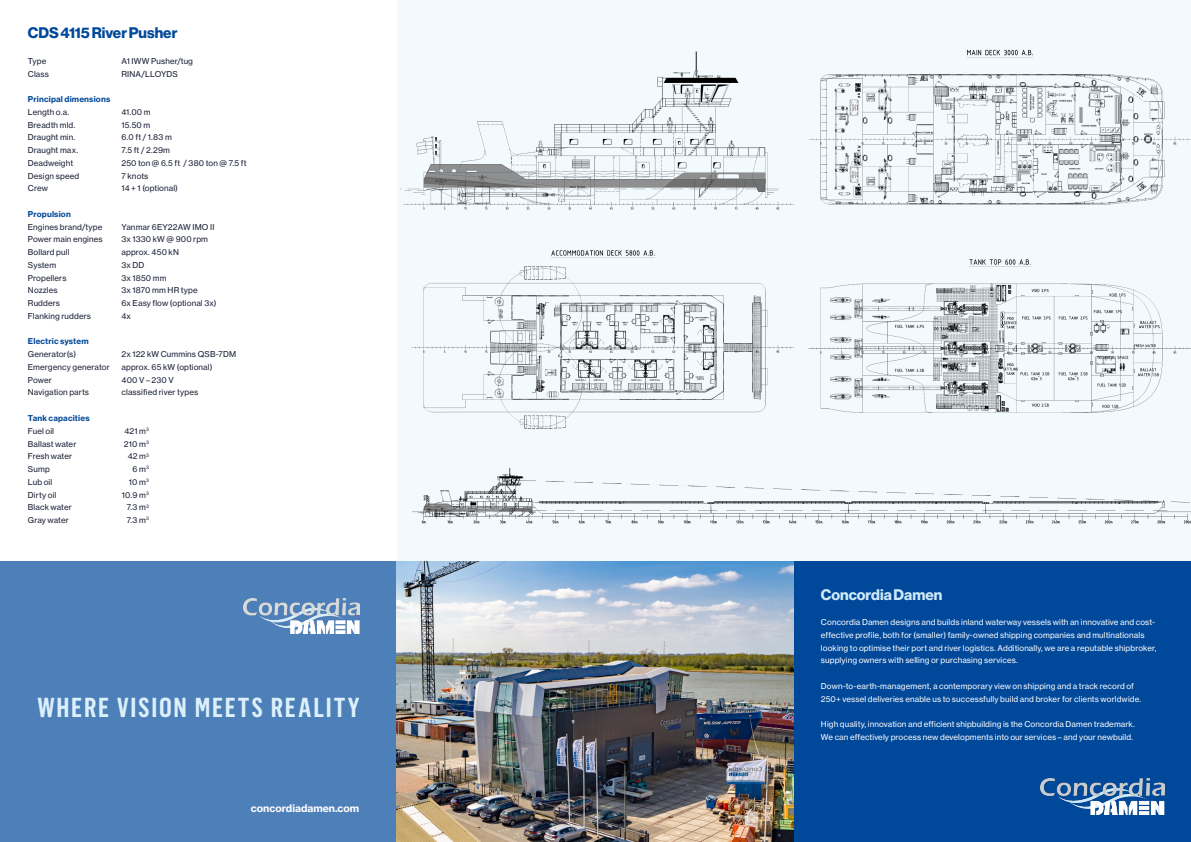
<style>
.page{position:relative;width:1191px;height:842px;background:#fff}
.page>*{position:absolute;margin:0;border:0;box-sizing:border-box;transform-origin:0 0}
.t1{font:600 27px "Flama Cond";letter-spacing:.065em;color:#ceeafa}
.BROCH_platte_tekst{font:15px "N Haas Grotesk DS Pro 75 Bd";color:#00489a}
.BROCH_platte_tekst-2{font:15px "N Haas Grotesk DS Pro 75 Bd";color:#ceeafa}
.t2{font:10.3px "N Haas Grotesk TX Pro 75 Bd";color:#fff}
.BROCH_platte_tekst-3{font:8px/12.8px "N Haas Grotesk TX Pro 55 Rg";letter-spacing:.015em;color:#fff}
.BROCH_platte_tekst-4{font:8px "N Haas Grotesk TX Pro 55 Rg";letter-spacing:.015em;color:#161c33}
.BROCH_platte_tekst-5{font:8px "N Haas Grotesk TX Pro 75 Bd";letter-spacing:.02em;color:#00489a}
.BROCH_platte_tekst-6{font:8px "N Haas Grotesk TX Pro 55 Rg";letter-spacing:-.005em;color:#161c33}
</style>
<div class="page">
<div style="left:0;top:561px;width:397px;height:281px;background:#4d7fb8"></div>
<img style="left:243px;top:599px;width:116px;height:34px">
<div style="left:397px;top:0;width:794px;height:561px;background:#f3fafe"></div>
<div style="left:794px;top:561px;width:397px;height:281px;background:#00489a"></div>
<img style="left:397px;top:561px;width:397px;height:281px">
<img style="left:1040px;top:778px;width:124px;height:37px">
<img style="left:400px;top:51px;width:394px;height:159px">
<img style="left:808px;top:259px;width:383px;height:154px">
<img style="left:808px;top:49px;width:383px;height:156px">
<img style="left:411px;top:250px;width:383px;height:179px">
<img style="left:412px;top:467px;width:779px;height:57px">
<p class="BROCH_platte_tekst" style="left:28px;top:24px;width:151px">CDS 4115 River Pusher</p>
<p class="BROCH_platte_tekst-4" style="left:28px;top:56px;width:20px">Type</p>
<p class="BROCH_platte_tekst-4" style="left:121px;top:56px;width:73px">A1 IWW Pusher/tug</p>
<p class="BROCH_platte_tekst-4" style="left:28px;top:69px;width:23px">Class</p>
<p class="BROCH_platte_tekst-4" style="left:121px;top:69px;width:58px">RINA/LLOYDS</p>
<p class="BROCH_platte_tekst-5" style="left:28px;top:94px;width:84px">Principal dimensions</p>
<p class="BROCH_platte_tekst-4" style="left:28px;top:107px;width:43px">Length o.a.</p>
<p class="BROCH_platte_tekst-4" style="left:121px;top:107px;width:31px">41.00 m</p>
<p class="BROCH_platte_tekst-4" style="left:28px;top:120px;width:49px">Breadth mld.</p>
<p class="BROCH_platte_tekst-4" style="left:121px;top:120px;width:30px">15.50 m</p>
<p class="BROCH_platte_tekst-4" style="left:28px;top:132px;width:49px">Draught min.</p>
<p class="BROCH_platte_tekst-4" style="left:121px;top:132px;width:52px">6.0 ft / 1.83 m</p>
<p class="BROCH_platte_tekst-4" style="left:28px;top:145px;width:52px">Draught max.</p>
<p class="BROCH_platte_tekst-4" style="left:121px;top:145px;width:50px">7.5 ft / 2.29m</p>
<p class="BROCH_platte_tekst-4" style="left:28px;top:158px;width:47px">Deadweight</p>
<p class="BROCH_platte_tekst-4" style="left:121px;top:158px;width:127px">250 ton @ 6.5 ft / 380 ton @ 7.5 ft</p>
<p class="BROCH_platte_tekst-4" style="left:28px;top:171px;width:53px">Design speed</p>
<p class="BROCH_platte_tekst-4" style="left:121px;top:171px;width:28px">7 knots</p>
<p class="BROCH_platte_tekst-4" style="left:28px;top:184px;width:22px">Crew</p>
<p class="BROCH_platte_tekst-4" style="left:121px;top:184px;width:58px">14 + 1 (optional)</p>
<p class="BROCH_platte_tekst-5" style="left:28px;top:209px;width:44px">Propulsion</p>
<p class="BROCH_platte_tekst-4" style="left:28px;top:222px;width:76px">Engines brand/type</p>
<p class="BROCH_platte_tekst-4" style="left:121px;top:222px;width:94px">Yanmar 6EY22AW IMO II</p>
<p class="BROCH_platte_tekst-4" style="left:28px;top:235px;width:76px">Power main engines</p>
<p class="BROCH_platte_tekst-4" style="left:121px;top:235px;width:88px">3x 1330 kW @ 900 rpm</p>
<p class="BROCH_platte_tekst-4" style="left:28px;top:247px;width:43px">Bollard pull</p>
<p class="BROCH_platte_tekst-4" style="left:121px;top:247px;width:59px">approx. 450 kN</p>
<p class="BROCH_platte_tekst-4" style="left:28px;top:260px;width:30px">System</p>
<p class="BROCH_platte_tekst-4" style="left:121px;top:260px;width:24px">3x DD</p>
<p class="BROCH_platte_tekst-4" style="left:28px;top:273px;width:40px">Propellers</p>
<p class="BROCH_platte_tekst-4" style="left:121px;top:273px;width:47px">3x 1850 mm</p>
<p class="BROCH_platte_tekst-4" style="left:28px;top:286px;width:31px">Nozzles</p>
<p class="BROCH_platte_tekst-4" style="left:121px;top:286px;width:78px">3x 1870 mm HR type</p>
<p class="BROCH_platte_tekst-4" style="left:28px;top:298px;width:34px">Rudders</p>
<p class="BROCH_platte_tekst-4" style="left:121px;top:298px;width:97px">6x Easy flow (optional 3x)</p>
<p class="BROCH_platte_tekst-4" style="left:28px;top:311px;width:65px">Flanking rudders</p>
<p class="BROCH_platte_tekst-4" style="left:121px;top:311px;width:11px">4x</p>
<p class="BROCH_platte_tekst-5" style="left:28px;top:336px;width:62px">Electric system</p>
<p class="BROCH_platte_tekst-4" style="left:28px;top:349px;width:50px">Generator(s)</p>
<p class="BROCH_platte_tekst-4" style="left:121px;top:349px;width:116px">2x 122 kW Cummins QSB-7DM</p>
<p class="BROCH_platte_tekst-4" style="left:28px;top:362px;width:83px">Emergency generator</p>
<p class="BROCH_platte_tekst-4" style="left:121px;top:362px;width:92px">approx. 65 kW (optional)</p>
<p class="BROCH_platte_tekst-4" style="left:28px;top:375px;width:25px">Power</p>
<p class="BROCH_platte_tekst-4" style="left:121px;top:375px;width:54px">400 V – 230 V</p>
<p class="BROCH_platte_tekst-4" style="left:28px;top:388px;width:63px">Navigation parts</p>
<p class="BROCH_platte_tekst-4" style="left:121px;top:388px;width:78px">classified river types</p>
<p class="BROCH_platte_tekst-5" style="left:28px;top:413px;width:63px">Tank capacities</p>
<p class="BROCH_platte_tekst-4" style="left:28px;top:426px;width:28px">Fuel oil</p>
<p class="BROCH_platte_tekst-4" style="left:124px;top:426px;width:26px">421 m<sup>3</sup></p>
<p class="BROCH_platte_tekst-4" style="left:28px;top:439px;width:50px">Ballast water</p>
<p class="BROCH_platte_tekst-4" style="left:124px;top:439px;width:27px">210 m<sup>3</sup></p>
<p class="BROCH_platte_tekst-6" style="left:28px;top:451px;width:46px">Fresh water</p>
<p class="BROCH_platte_tekst-4" style="left:128px;top:451px;width:23px">42 m<sup>3</sup></p>
<p class="BROCH_platte_tekst-4" style="left:28px;top:464px;width:23px">Sump</p>
<p class="BROCH_platte_tekst-4" style="left:132px;top:464px;width:18px">6 m<sup>3</sup></p>
<p class="BROCH_platte_tekst-4" style="left:28px;top:477px;width:26px">Lub oil</p>
<p class="BROCH_platte_tekst-4" style="left:129px;top:477px;width:22px">10 m<sup>3</sup></p>
<p class="BROCH_platte_tekst-4" style="left:28px;top:490px;width:30px">Dirty oil</p>
<p class="BROCH_platte_tekst-4" style="left:122px;top:490px;width:29px">10.9 m<sup>3</sup></p>
<p class="BROCH_platte_tekst-4" style="left:28px;top:502px;width:45px">Black water</p>
<p class="BROCH_platte_tekst-4" style="left:127px;top:502px;width:24px">7.3 m<sup>3</sup></p>
<p class="BROCH_platte_tekst-6" style="left:28px;top:515px;width:42px">Gray water</p>
<p class="BROCH_platte_tekst-4" style="left:127px;top:515px;width:24px">7.3 m<sup>3</sup></p>
<h1 class="t1" style="left:37px;top:687px;width:324px">WHERE VISION MEETS REALITY</h1>
<p class="t2" style="left:251px;top:801px;width:110px">concordiadamen.com</p>
<p class="BROCH_platte_tekst-2" style="left:821px;top:586px;width:123px">Concordia Damen</p>
<p class="BROCH_platte_tekst-3" style="left:821px;top:616px;width:337px">Concordia Damen designs and builds inland waterway vessels with an innovative and cost&shy;effective profile, both for (smaller) family-owned shipping companies and multinationals looking to optimise their port and river logistics. Additionally, we are a reputable shipbroker, supplying owners with selling or purchasing services.</p>
<p class="BROCH_platte_tekst-3" style="left:821px;top:679px;width:322px">Down-to-earth-management, a contemporary view on shipping and a track record of<br>250+ vessel deliveries enable us to successfully build and broker for clients worldwide.</p>
<p class="BROCH_platte_tekst-3" style="left:821px;top:718px;width:315px">High quality, innovation and efficient shipbuilding is the Concordia Damen trademark.<br>We can effectively process new developments into our services – and your newbuild.</p>
</div>
